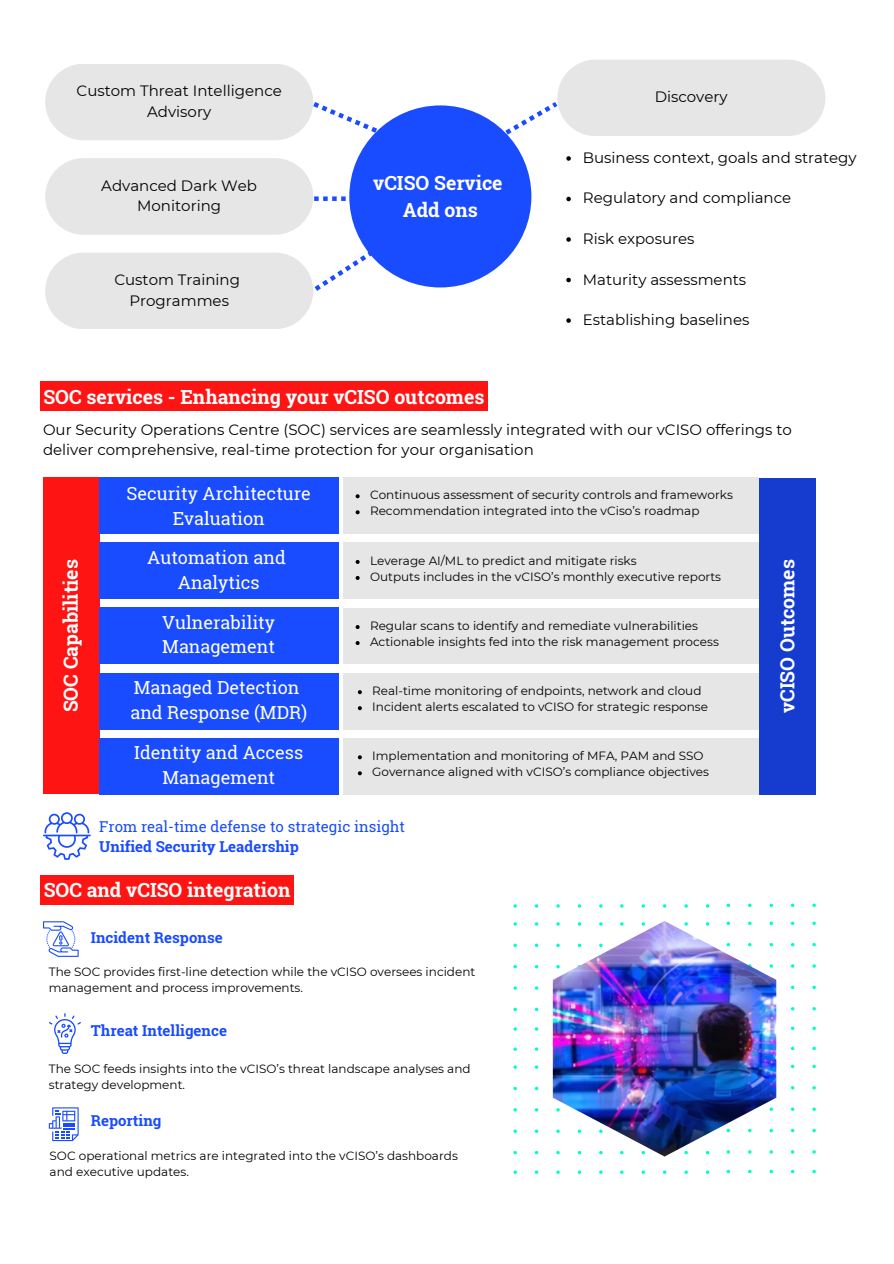
<style>
.page{position:relative;width:894px;height:1264px;background:#fff}
.page>*{position:absolute;margin:0;border:0;box-sizing:border-box;transform-origin:0 0}
.t1{font:700 19.5px/27px "Roboto Slab";color:#fff;text-align:center}
.t2{font:18px/24.8px "Roboto Slab";color:#fff;text-align:center}
.t3{font:15px/20.2px "Montserrat";color:#000;text-align:center}
.t4{font:15px/20.2px "Roboto Slab";color:#194bff}
.t5{font:700 15px "Roboto Slab";color:#194bff}
.t6{font:12px "Montserrat";color:#000}
.s1{font-weight:700}
</style>
<div class="page">
<div style="left:349px;top:105px;width:182px;height:182px;background:#194bff;border-radius:50%"></div>
<div style="left:45px;top:64px;width:268px;height:76px;background:#e6e6e6;border-radius:38px"></div>
<div style="left:45px;top:158px;width:268px;height:77px;background:#e6e6e6;border-radius:38px"></div>
<div style="left:45px;top:252px;width:268px;height:77px;background:#e6e6e6;border-radius:38px"></div>
<div style="left:557px;top:60px;width:268px;height:76px;background:#e6e6e6;border-radius:38px"></div>
<svg style="left:313px;top:102px;width:120px;height:55px"></svg>
<svg style="left:314px;top:196px;width:36px;height:5px"></svg>
<svg style="left:314px;top:245px;width:67px;height:46px"></svg>
<svg style="left:489px;top:102px;width:68px;height:42px"></svg>
<div style="left:43px;top:477px;width:56px;height:317px;background:#ff1414"></div>
<div style="left:99px;top:477px;width:239px;height:56px;background:#194bff"></div>
<div style="left:99px;top:542px;width:239px;height:57px;background:#194bff"></div>
<div style="left:99px;top:608px;width:239px;height:56px;background:#194bff"></div>
<div style="left:99px;top:673px;width:239px;height:56px;background:#194bff"></div>
<div style="left:99px;top:738px;width:239px;height:56px;background:#194bff"></div>
<div style="left:343px;top:477px;width:415px;height:56px;background:#e6e6e6"></div>
<div style="left:343px;top:542px;width:415px;height:57px;background:#e6e6e6"></div>
<div style="left:343px;top:608px;width:415px;height:56px;background:#e6e6e6"></div>
<div style="left:343px;top:673px;width:415px;height:56px;background:#e6e6e6"></div>
<div style="left:343px;top:738px;width:415px;height:56px;background:#e6e6e6"></div>
<div style="left:759px;top:478px;width:56px;height:316px;background:#153cce"></div>
<svg style="left:513px;top:903px;width:302px;height:270px"></svg>
<img style="left:552px;top:921px;width:224px;height:235px">
<svg style="left:43px;top:812px;width:47px;height:47px"></svg>
<svg style="left:43px;top:921px;width:36px;height:35px"></svg>
<svg style="left:49px;top:1013px;width:32px;height:40px"></svg>
<svg style="left:49px;top:1107px;width:30px;height:34px"></svg>
<svg style="left:566px;top:156px;width:4px;height:5px"></svg>
<svg style="left:566px;top:197px;width:4px;height:4px"></svg>
<svg style="left:566px;top:237px;width:4px;height:5px"></svg>
<svg style="left:566px;top:278px;width:4px;height:4px"></svg>
<svg style="left:566px;top:318px;width:4px;height:5px"></svg>
<div style="left:40px;top:382px;width:447px;height:29px;background:#ff1414"></div>
<svg style="left:355px;top:494px;width:4px;height:4px"></svg>
<svg style="left:355px;top:510px;width:4px;height:4px"></svg>
<svg style="left:355px;top:560px;width:4px;height:4px"></svg>
<svg style="left:355px;top:576px;width:4px;height:4px"></svg>
<svg style="left:355px;top:625px;width:4px;height:4px"></svg>
<svg style="left:355px;top:641px;width:4px;height:4px"></svg>
<svg style="left:358px;top:690px;width:4px;height:4px"></svg>
<svg style="left:358px;top:706px;width:4px;height:4px"></svg>
<svg style="left:358px;top:755px;width:4px;height:4px"></svg>
<svg style="left:358px;top:771px;width:4px;height:4px"></svg>
<div style="left:41px;top:875px;width:252px;height:29px;background:#ff1414"></div>
<p class="t3" style="left:76px;top:81px;width:207px">Custom Threat Intelligence<br>Advisory</p>
<p class="t3" style="left:101px;top:175px;width:157px">Advanced Dark Web<br>Monitoring</p>
<p class="t3" style="left:114px;top:270px;width:127px">Custom Training<br>Programmes</p>
<h4 class="t1" style="left:373px;top:169px;width:131px">vCISO Service<br>Add ons</h4>
<p class="t3" style="left:654px;top:87px;width:74px">Discovery</p>
<h4 class="t3" style="left:582px;top:147px;width:275px">Business context, goals and strategy</h4>
<h1 class="t3" style="left:582px;top:188px;width:210px">Regulatory and compliance</h1>
<p class="t3" style="left:582px;top:228px;width:113px">Risk exposures</p>
<p class="t3" style="left:582px;top:269px;width:165px">Maturity assessments</p>
<h4 class="t3" style="left:582px;top:309px;width:168px">Establishing baselines</h4>
<h1 class="t1" style="left:43px;top:382px;width:442px">SOC services - Enhancing your vCISO outcomes</h1>
<h4 class="t3" style="left:43px;top:419px;width:750px;text-align:left">Our Security Operations Centre (SOC) services are seamlessly integrated with our vCISO offerings to deliver comprehensive, real-time protection for your organisation</h4>
<h1 class="t1" style="left:57px;top:712px;width:154px;rotate:-90deg">SOC Capabilities</h1>
<h2 class="t2" style="left:127px;top:480px;width:186px">Security Architecture<br>Evaluation</h2>
<h2 class="t2" style="left:147px;top:545px;width:140px">Automation and<br>Analytics</h2>
<h2 class="t2" style="left:162px;top:609px;width:114px;text-align:left">Vulnerability<br>Management</h2>
<h2 class="t2" style="left:130px;top:674px;width:178px;text-align:left">Managed Detection and Response (MDR)</h2>
<h2 class="t2" style="left:134px;top:739px;width:170px">Identity and Access<br>Management</h2>
<p class="t6" style="left:370px;top:487px;width:364px">Continuous assessment of security controls and frameworks</p>
<p class="t6" style="left:370px;top:503px;width:331px">Recommendation integrated into the vCiso’s roadmap</p>
<p class="t6" style="left:370px;top:553px;width:268px">Leverage AI/ML to predict and mitigate risks</p>
<p class="t6" style="left:370px;top:569px;width:352px">Outputs includes in the vCISO’s monthly executive reports</p>
<p class="t6" style="left:370px;top:618px;width:329px">Regular scans to identify and remediate vulnerabilities</p>
<p class="t6" style="left:370px;top:634px;width:350px">Actionable insights fed into the risk management process</p>
<p class="t6" style="left:372px;top:683px;width:330px">Real-time monitoring of endpoints, network and cloud</p>
<p class="t6" style="left:372px;top:699px;width:337px">Incident alerts escalated to vCISO for strategic response</p>
<p class="t6" style="left:372px;top:748px;width:333px">Implementation and monitoring of MFA, PAM and SSO</p>
<p class="t6" style="left:372px;top:764px;width:338px">Governance aligned with vCISO’s compliance objectives</p>
<p class="t4" style="left:99px;top:815px;width:307px">From real-time defense to strategic insight<br><span class="s1">Unified Security Leadership</span></p>
<h4 class="t1" style="left:44px;top:876px;width:248px">SOC and vCISO integration</h4>
<h1 class="t5" style="left:91px;top:927px;width:133px">Incident Response</h1>
<p class="t6" style="left:49px;top:964px;width:428px">The SOC provides first-line detection while the vCISO oversees incident</p>
<p class="t6" style="left:49px;top:980px;width:256px">management and process improvements.</p>
<p class="t5" style="left:91px;top:1020px;width:138px">Threat Intelligence</p>
<h3 class="t6" style="left:49px;top:1061px;width:423px">The SOC feeds insights into the vCISO’s threat landscape analyses and</h3>
<p class="t6" style="left:49px;top:1077px;width:138px">strategy development.</p>
<p class="t5" style="left:91px;top:1110px;width:72px">Reporting</p>
<p class="t6" style="left:50px;top:1148px;width:409px">SOC operational metrics are integrated into the vCISO’s dashboards</p>
<p class="t6" style="left:50px;top:1164px;width:141px">and executive updates.</p>
<h1 class="t1" style="left:773px;top:713px;width:155px;rotate:-90deg">vCISO Outcomes</h1>
</div>
